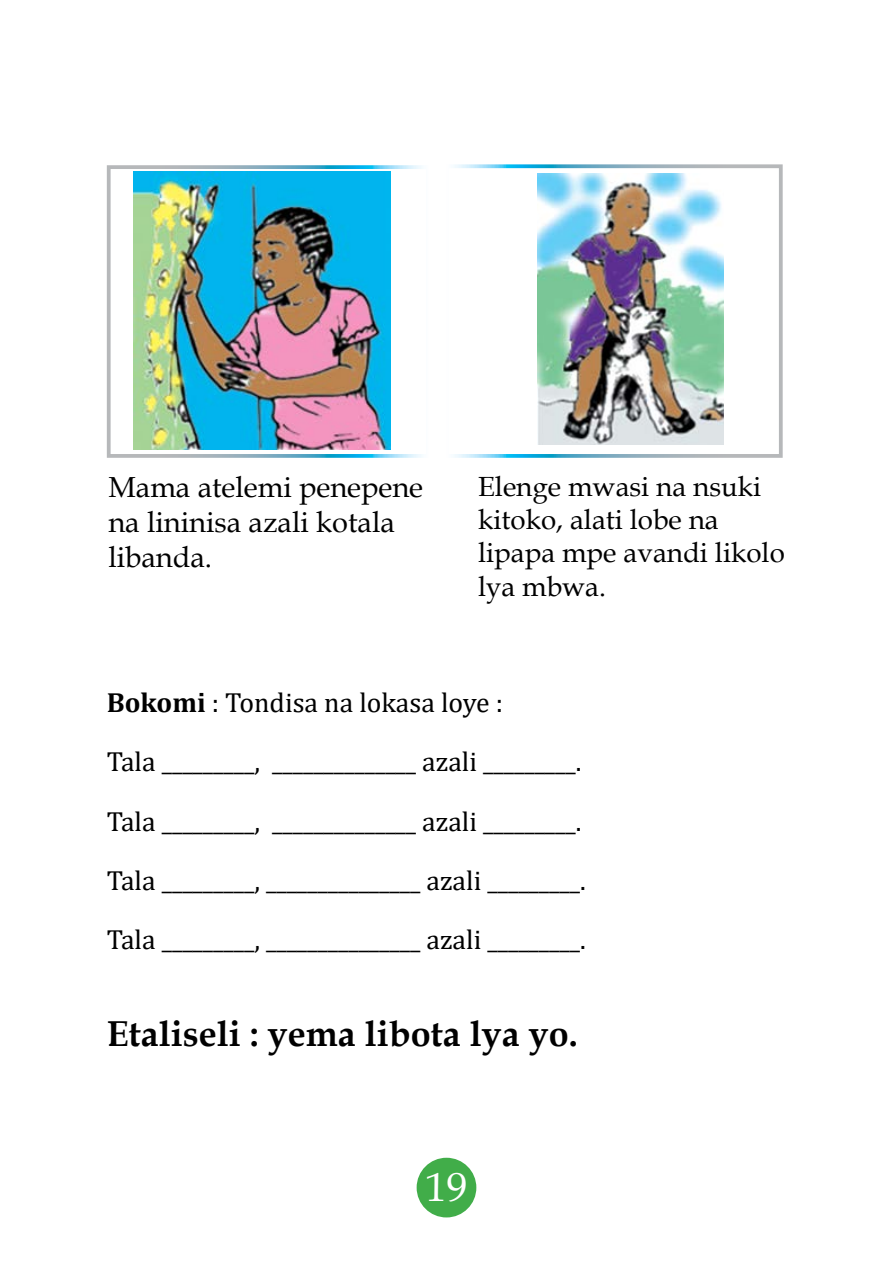
<style>
.page{position:relative;width:893px;height:1263px;background:#fff}
.page>*{position:absolute;margin:0;border:0;box-sizing:border-box;transform-origin:0 0}
.t1{font:41.1px "Book Antiqua";color:#fff}
.t2{font:700 36px "Book Antiqua";color:#000}
.t3{font:28.95px/34.8px "Book Antiqua";color:#000}
.t4{font:27.75px/59.2px "Cambria";color:#000}
.t5{font:27.75px/33.3px "Book Antiqua";color:#000}
.s1{font-weight:700}
</style>
<div class="page">
<div style="left:417px;top:1158px;width:59px;height:59px;background:#41ad49;border-radius:50%"></div>
<div style="left:445px;top:164px;width:338px;height:294px;border:4px solid #fff"></div>
<div style="left:107px;top:165px;width:323px;height:293px;border:4px solid #fff"></div>
<img style="left:133px;top:172px;width:257px;height:278px">
<img style="left:538px;top:173px;width:185px;height:271px">
<p class="t3" style="left:108px;top:470px;width:316px">Mama atelemi penepene na lininisa azali kotala libanda.</p>
<p class="t5" style="left:478px;top:469px;width:308px">Elenge mwasi na nsuki kitoko, alati lobe na lipapa mpe avandi likolo lya mbwa.</p>
<p class="t4" style="left:107px;top:673px;width:480px"><span class="s1">Bokomi</span> : Tondisa na lokasa loye :<br>Tala _________, ______________ azali _________.<br>Tala _________, ______________ azali _________.<br>Tala _________, _______________ azali _________.<br>Tala _________, _______________ azali _________.</p>
<p class="t2" style="left:107px;top:1009px;width:469px">Etaliseli : yema libota lya yo.</p>
<h1 class="t1" style="left:426px;top:1158px;width:43px">19</h1>
</div>
